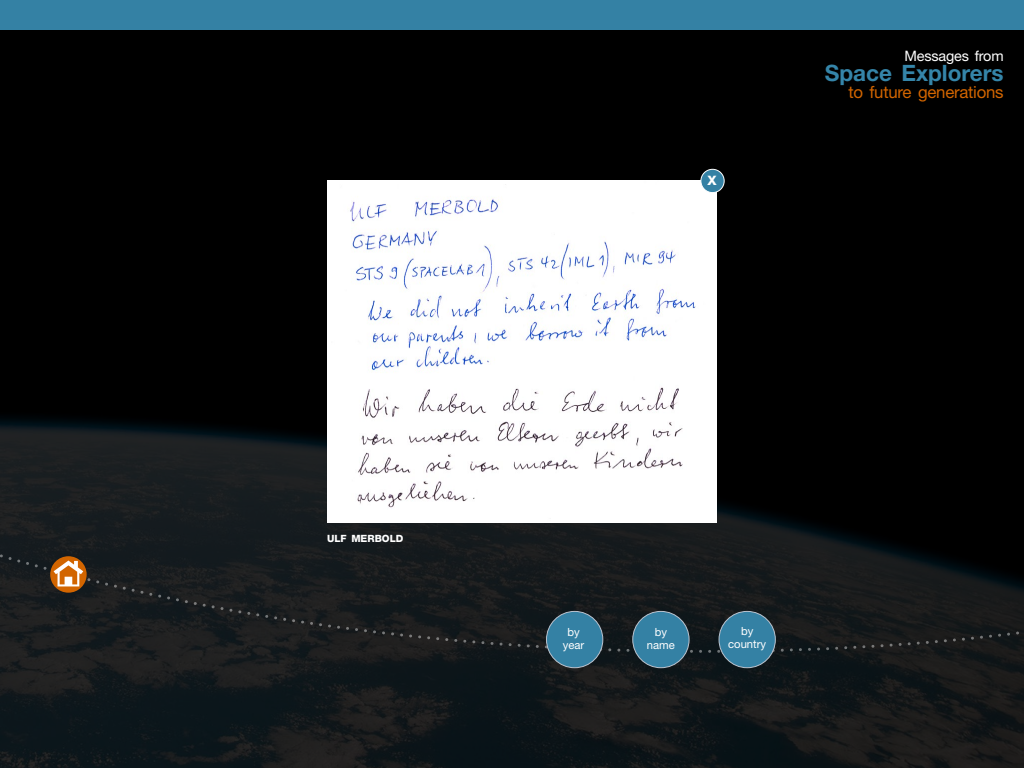
<style>
.page{position:relative;width:1024px;height:768px;background:#fff}
.page>*{position:absolute;margin:0;border:0;box-sizing:border-box;transform-origin:0 0}
.t1{font:700 22.5px "Helvetica Neue LT Std";color:#3585a9}
.t2{font:16.8px "Helvetica Neue LT Std";letter-spacing:-.015em;color:#d26500}
.t3{font:14.4px "Helvetica Neue LT Std";letter-spacing:-.01em;color:#fff}
.t4{font:800 13px "Helvetica Neue LT Std";color:#fff}
.t5{font:11.3px/12.6px "Helvetica Neue LT Std";color:#fff;text-align:center}
.t6{font:800 10px "Helvetica Neue LT Std";color:#fff}
</style>
<div class="page">
<img style="left:0;top:30px;width:1024px;height:738px">
<div style="left:0;top:0;width:1024px;height:30px;background:#3481a4"></div>
<svg style="left:0;top:549px;width:1024px;height:111px;background:#181b1d"></svg>
<div style="left:547px;top:611px;width:56px;height:57px;background:#3481a4;border-radius:50%"></div>
<div style="left:546px;top:611px;width:57px;height:57px;border:1px solid #bac3cf;border-radius:50%"></div>
<div style="left:633px;top:611px;width:56px;height:57px;background:#3481a4;border-radius:50%"></div>
<div style="left:632px;top:611px;width:57px;height:57px;border:1px solid #bac3cf;border-radius:50%"></div>
<div style="left:719px;top:611px;width:56px;height:57px;background:#3481a4;border-radius:50%"></div>
<div style="left:719px;top:611px;width:57px;height:57px;border:1px solid #bac3cf;border-radius:50%"></div>
<img style="left:327px;top:181px;width:390px;height:341px">
<div style="left:701px;top:169px;width:23px;height:24px;background:#3481a4;border-radius:50%"></div>
<div style="left:701px;top:169px;width:23px;height:24px;border:1px solid #fff;border-radius:50%"></div>
<svg style="left:50px;top:556px;width:37px;height:37px"></svg>
<svg style="left:54px;top:561px;width:29px;height:25px"></svg>
<p class="t6" style="left:327px;top:533px;width:78px">ULF MERBOLD</p>
<p class="t4" style="left:708px;top:173px;width:11px">X</p>
<p class="t3" style="left:904px;top:48px;width:101px">Messages from</p>
<h1 class="t1" style="left:825px;top:59px;width:180px">Space Explorers</h1>
<h2 class="t2" style="left:848px;top:82px;width:157px">to future generations</h2>
<p class="t5" style="left:563px;top:626px;width:23px">by year</p>
<p class="t5" style="left:647px;top:626px;width:29px">by name</p>
<p class="t5" style="left:728px;top:625px;width:39px">by country</p>
</div>
